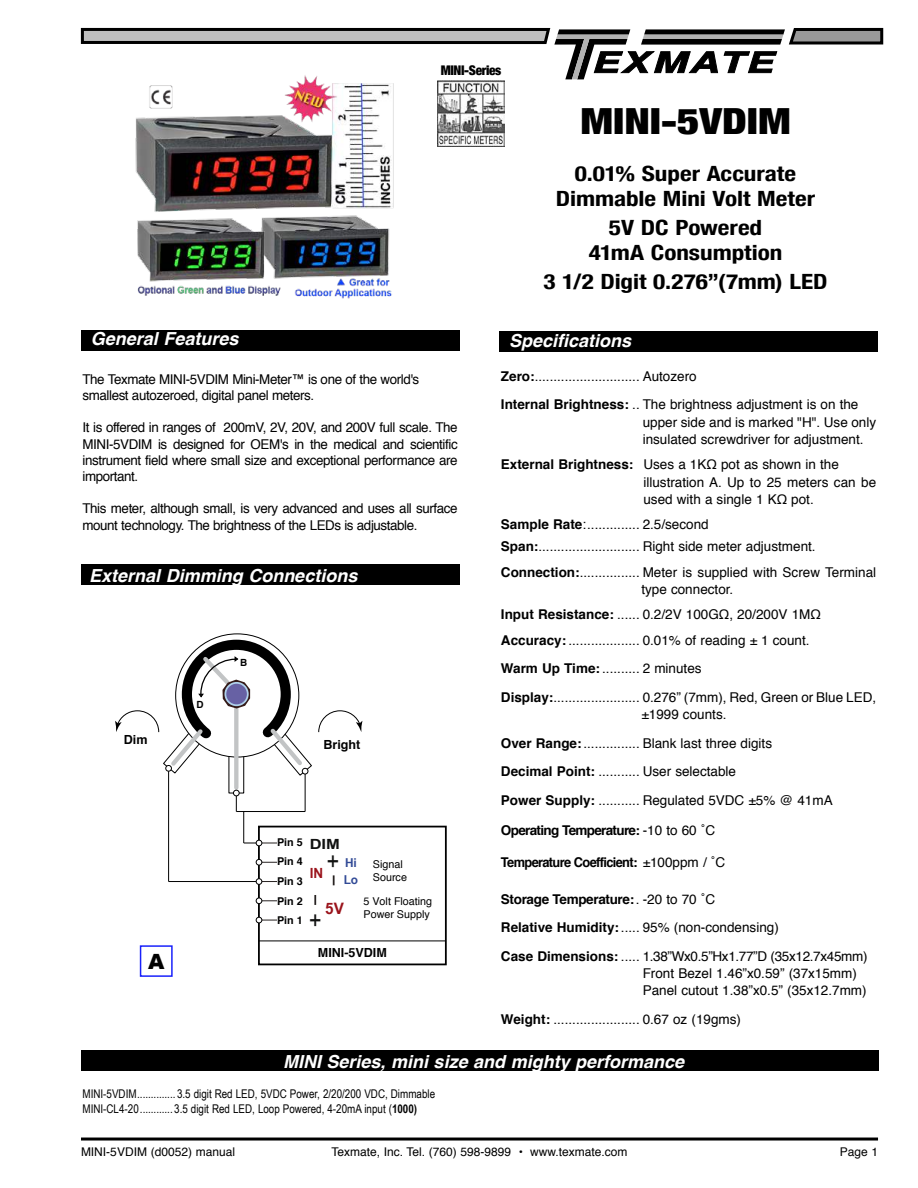
<style>
.page{position:relative;width:918px;height:1188px;background:#fff}
.page>*{position:absolute;margin:0;border:0;box-sizing:border-box;transform-origin:0 0}
.t1{font:900 condensed 36px "Helvetica Neue";color:#000;scale:1.2 1}
.t2{font:700 condensed 21px/25.2px "Helvetica Neue";color:#000;text-align:center;scale:1.2 1}
.t3{font:900 21px "Arial";color:#000}
.t4{font:700 19.35px "Myriad Pro";color:#111211;scale:1.18 1}
.t5{font:italic 700 18px "Helvetica";color:#fff}
.t6{font:700 15.75px "Arial Narrow";color:#9a131b;scale:1.18 1}
.t7{font:700 13.95px "Arial";color:#111211;scale:1.18 1}
.t8{font:700 13.95px "Arial Narrow";color:#9a131b;scale:1.18 1}
.t9{font:13.5px/28.5px "Helvetica";color:#000}
.t10{font:13.5px/16.2px "Helvetica";letter-spacing:-.03em;color:#000}
.t11{font:13.5px/28.5px "Helvetica";letter-spacing:-.025em;color:#000}
.t12{font:700 13.5px "Helvetica";letter-spacing:-.05em;color:#000;scale:.95 1}
.t13{font:700 13.5px "Helvetica";letter-spacing:-.05em;color:#000}
.t14{font:900 condensed 13.35px "Helvetica Neue";letter-spacing:-.025em;color:#000}
.t15{font:700 12.6px "Helvetica";color:#000}
.t16{font:700 12.3px "Arial Narrow";color:#314a96;scale:1.18 1}
.t17{font:12px/15px "Arial Narrow";color:#000}
.t18{font:12px "Helvetica";color:#000}
.t19{font:10.8px/12.9px "Helvetica";color:#000}
.t20{font:700 10.8px "Helvetica";color:#000}
.t21{font:700 9.9px "Helvetica";color:#000}
.s1{font-weight:700}
.s2{font-weight:400}
</style>
<div class="page">
<hr style="left:81px;top:1138px;width:797px;height:3px;background:#000">
<svg style="left:80px;top:27px;width:804px;height:52px"></svg>
<div style="left:81px;top:330px;width:378px;height:21px;background:#000"></div>
<div style="left:499px;top:332px;width:379px;height:20px;background:#000"></div>
<img style="left:127px;top:72px;width:274px;height:227px">
<div style="left:81px;top:564px;width:378px;height:21px;background:#000"></div>
<div style="left:81px;top:1050px;width:797px;height:21px;background:#000"></div>
<div style="left:258px;top:826px;width:189px;height:139px;border:2px solid #000"></div>
<hr style="left:259px;top:940px;width:187px;height:1px;background:#000">
<svg style="left:256px;top:859px;width:21px;height:6px"></svg>
<div style="left:256px;top:859px;width:6px;height:7px;border:1px solid #000;border-radius:50%"></div>
<svg style="left:256px;top:879px;width:21px;height:5px"></svg>
<div style="left:256px;top:878px;width:6px;height:7px;border:1px solid #000;border-radius:50%"></div>
<svg style="left:256px;top:898px;width:21px;height:6px"></svg>
<div style="left:256px;top:897px;width:6px;height:7px;border:1px solid #000;border-radius:50%"></div>
<svg style="left:256px;top:917px;width:21px;height:6px"></svg>
<svg style="left:314px;top:895px;width:2px;height:10px"></svg>
<svg style="left:333px;top:875px;width:2px;height:10px"></svg>
<div style="left:229px;top:743px;width:15px;height:50px;border:1px solid #000"></div>
<hr style="left:234px;top:708px;width:4px;height:80px;background:#c2c4c5">
<div style="left:233px;top:790px;width:7px;height:6px;border:1px solid #000;border-radius:50%"></div>
<svg style="left:233px;top:790px;width:6px;height:22px"></svg>
<hr style="left:236px;top:811px;width:69px;height:1px;background:#000">
<hr style="left:305px;top:774px;width:1px;height:38px;background:#000">
<hr style="left:243px;top:812px;width:1px;height:31px;background:#000">
<svg style="left:244px;top:840px;width:33px;height:6px"></svg>
<hr style="left:168px;top:771px;width:1px;height:111px;background:#000">
<hr style="left:169px;top:881px;width:87px;height:1px;background:#000">
<svg style="left:115px;top:635px;width:247px;height:141px"></svg>
<div style="left:224px;top:682px;width:25px;height:24px;border:2px solid #afd0eb;border-radius:50%"></div>
<img style="left:438px;top:81px;width:67px;height:66px">
<div style="left:140px;top:945px;width:33px;height:32px;border:2px solid #1921fb"></div>
<p class="t14" style="left:441px;top:63px;width:62px">MINI-Series</p>
<h1 class="t1" style="left:580px;top:101px;width:177px">MINI-5VDIM</h1>
<h2 class="t2" style="left:556px;top:162px;width:218px">0.01% Super Accurate<br>Dimmable Mini Volt Meter</h2>
<h2 class="t2" style="left:589px;top:217px;width:163px">5V DC Powered<br>41mA Consumption</h2>
<h2 class="t2" style="left:544px;top:270px;width:238px">3 1/2 Digit 0.276”(7mm) LED</h2>
<h3 class="t5" style="left:91px;top:332px;width:149px">General Features</h3>
<h3 class="t5" style="left:509px;top:333px;width:124px">Specifications</h3>
<p class="t10" style="left:82px;top:372px;width:338px">The Texmate MINI-5VDIM Mini-Meter™ is one of the world's smallest autozeroed, digital panel meters.</p>
<p class="t9" style="left:82px;top:421px;width:377px;line-height:16.2px;text-align:justify">It is offered in ranges of 200mV, 2V, 20V, and 200V full scale. The MINI-5VDIM is designed for OEM's in the medical and scientific instrument field where small size and exceptional performance are important.</p>
<p class="t10" style="left:82px;top:502px;width:377px">This meter, although small, is very advanced and uses all surface mount technology. The brightness of the LEDs is adjustable.</p>
<h3 class="t5" style="left:89px;top:569px;width:270px">External Dimming Connections</h3>
<p class="t15" style="left:124px;top:734px;width:25px">Dim</p>
<p class="t21" style="left:196px;top:701px;width:9px">D</p>
<h2 class="t3" style="left:148px;top:949px;width:18px">A</h2>
<p class="t21" style="left:240px;top:659px;width:9px">B</p>
<p class="t15" style="left:323px;top:740px;width:38px">Bright</p>
<p class="t20" style="left:277px;top:839px;width:27px">Pin 5</p>
<p class="t7" style="left:310px;top:836px;width:27px">DIM</p>
<p class="t20" style="left:277px;top:857px;width:27px">Pin 4</p>
<p class="t20" style="left:277px;top:878px;width:27px">Pin 3</p>
<h3 class="t4" style="left:320px;top:868px;width:13px;rotate:-90deg">+</h3>
<p class="t16" style="left:345px;top:856px;width:12px">Hi</p>
<p class="t8" style="left:310px;top:865px;width:13px">IN</p>
<p class="t16" style="left:344px;top:872px;width:14px">Lo</p>
<p class="t19" style="left:373px;top:859px;width:36px">Signal<br>Source</p>
<p class="t20" style="left:277px;top:897px;width:27px">Pin 2</p>
<p class="t6" style="left:325px;top:899px;width:17px">5V</p>
<h3 class="t4" style="left:302px;top:927px;width:13px;rotate:-90deg">+</h3>
<p class="t20" style="left:277px;top:916px;width:27px">Pin 1</p>
<p class="t19" style="left:364px;top:896px;width:70px">5 Volt Floating<br>Power Supply</p>
<p class="t15" style="left:318px;top:947px;width:71px">MINI-5VDIM</p>
<p class="t9" style="left:501px;top:363px;width:359px"><span class="s1">Zero:</span> ............................ Autozero<br><span class="s1">Internal Brightness:</span> .. The brightness adjustment is on the</p>
<p class="t9" style="left:643px;top:414px;width:235px;line-height:17.2px">upper side and is marked "H". Use only insulated screwdriver for adjustment.</p>
<p class="t9" style="left:643px;top:456px;width:234px;line-height:17.2px;text-indent:-142px"><span class="s1">External Brightness:</span> Uses a 1KΩ pot as shown in the illustration A. Up to 25 meters can be used with a single 1 KΩ pot.</p>
<p class="t9" style="left:501px;top:514px;width:316px;line-height:22.5px"><span class="s1">Sample Rate</span>: .............. 2.5/second<br><span class="s1">Span:</span> ........................... Right side meter adjustment.</p>
<p class="t9" style="left:501px;top:564px;width:377px;line-height:17.2px;text-align:center"><span class="s1">Connection:</span> ................ Meter is supplied with Screw Terminal type connector.</p>
<p class="t9" style="left:501px;top:603px;width:321px;line-height:25.5px"><span class="s1">Input Resistance:</span> ...... 0.2/2V 100GΩ, 20/200V 1MΩ<br><span class="s1">Accuracy:</span> ................... 0.01% of reading ± 1 count.</p>
<p class="t9" style="left:501px;top:656px;width:377px"><span class="s1">Warm Up Time:</span> .......... 2 minutes<br><span class="s1">Display:</span>....................... 0.276” (7mm), Red, Green or Blue LED,</p>
<p class="t9" style="left:501px;top:701px;width:333px;text-indent:140px">±1999 counts.<br><span class="s1">Over Range:</span> ............... Blank last three digits<br><span class="s1">Decimal Point:</span> ........... User selectable<br><span class="s1">Power Supply:</span> ........... Regulated 5VDC ±5% @ 41mA</p>
<p class="t13" style="left:501px;top:825px;width:216px">Operating Temperature: <span class="s2">-10 to 60 ˚C</span></p>
<p class="t12" style="left:501px;top:857px;width:237px">Temperature Coefficient: <span class="s2">±100ppm / ˚C</span></p>
<p class="t11" style="left:501px;top:886px;width:368px"><span class="s1">Storage Temperature:</span> . -20 to 70 ˚C<br><span class="s1">Relative Humidity:</span> ..... 95% (non-condensing)<br><span class="s1">Case Dimensions:</span> ..... 1.38”Wx0.5”Hx1.77”D (35x12.7x45mm)</p>
<p class="t9" style="left:643px;top:966px;width:225px;line-height:17.2px">Front Bezel 1.46”x0.59” (37x15mm)<br>Panel cutout 1.38”x0.5” (35x12.7mm)</p>
<p class="t9" style="left:501px;top:1006px;width:242px"><span class="s1">Weight:</span> ....................... 0.67 oz (19gms)</p>
<h3 class="t5" style="left:283px;top:1054px;width:403px">MINI Series, mini size and mighty performance</h3>
<p class="t17" style="left:82px;top:1088px;width:354px">MINI-5VDIM .............. 3.5 digit Red LED, 5VDC Power, 2/20/200 VDC, Dimmable<br>MINI-CL4-20 ............ 3.5 digit Red LED, Loop Powered, 4-20mA input (<span class="s1">1000)</span></p>
<p class="t18" style="left:81px;top:1147px;width:156px">MINI-5VDIM (d0052) manual</p>
<p class="t18" style="left:331px;top:1142px;width:298px">Texmate, Inc. Tel. (760) 598-9899 • www.texmate.com</p>
<p class="t18" style="left:840px;top:1147px;width:40px">Page 1</p>
</div>
